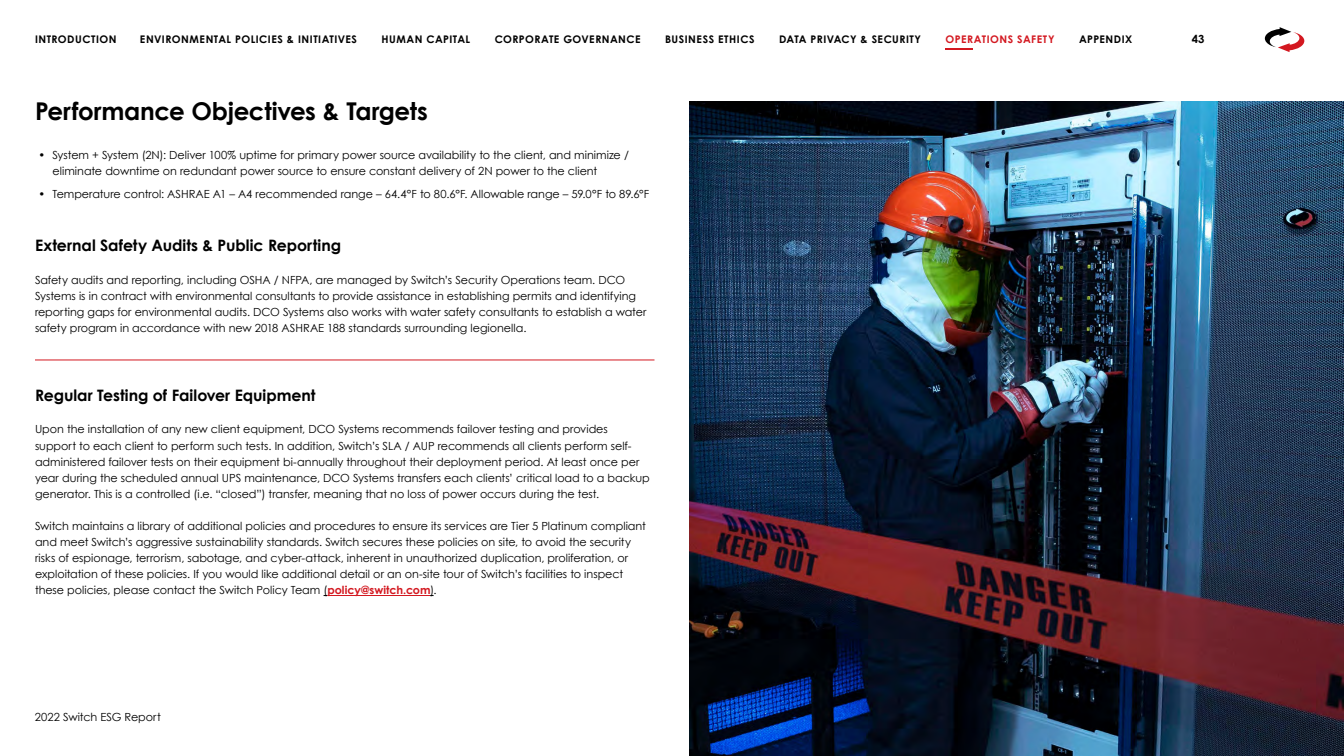
<style>
.page{position:relative;width:1344px;height:756px;background:#fff}
.page>*{position:absolute;margin:0;border:0;box-sizing:border-box;transform-origin:0 0}
.t1{font:700 24.5px "Century Gothic";letter-spacing:-.015em;color:#000}
.t2{font:700 15.75px "Century Gothic";color:#000}
.t3{font:11.2px/16.1px "Century Gothic";letter-spacing:-.005em;color:#000}
.t4{font:700 11.2px "Century Gothic";color:#000}
.t5{font:700 10.5px "Century Gothic Pro";letter-spacing:.045em;color:#000}
.t6{font:700 10.5px "Century Gothic Pro";letter-spacing:.05em;color:#d31820}
.s1{font-weight:700;color:#d31820}
</style>
<div class="page">
<hr style="left:327px;top:595px;width:103px;height:1px;background:#d31820">
<img style="left:690px;top:102px;width:654px;height:654px">
<hr style="left:35px;top:360px;width:620px;height:1px;background:#d31820">
<hr style="left:946px;top:48px;width:27px;height:2px;background:#d31820">
<svg style="left:1265px;top:27px;width:39px;height:25px"></svg>
<p class="t5" style="left:35px;top:32px;width:83px">INTRODUCTION</p>
<p class="t5" style="left:140px;top:32px;width:219px">ENVIRONMENTAL POLICIES &amp; INITIATIVES</p>
<p class="t5" style="left:382px;top:32px;width:90px">HUMAN CAPITAL</p>
<p class="t5" style="left:495px;top:32px;width:147px">CORPORATE GOVERNANCE</p>
<p class="t5" style="left:665px;top:32px;width:91px">BUSINESS ETHICS</p>
<p class="t5" style="left:779px;top:32px;width:144px">DATA PRIVACY &amp; SECURITY</p>
<p class="t6" style="left:946px;top:32px;width:110px">OPERATIONS SAFETY</p>
<p class="t5" style="left:1079px;top:32px;width:55px">APPENDIX</p>
<p class="t4" style="left:1192px;top:32px;width:14px">43</p>
<h1 class="t1" style="left:35px;top:96px;width:394px">Performance Objectives &amp; Targets</h1>
<p class="t3" style="left:52px;top:147px;width:578px;text-indent:-14px">• System + System (2N): Deliver 100% uptime for primary power source availability to the client, and minimize / eliminate downtime on redundant power source to ensure constant delivery of 2N power to the client</p>
<p class="t3" style="left:38px;top:186px;width:612px">• Temperature control: ASHRAE A1 – A4 recommended range – 64.4°F to 80.6°F. Allowable range – 59.0°F to 89.6°F</p>
<h2 class="t2" style="left:35px;top:236px;width:308px">External Safety Audits &amp; Public Reporting</h2>
<p class="t3" style="left:35px;top:271px;width:613px">Safety audits and reporting, including OSHA / NFPA, are managed by Switch’s Security Operations team. DCO Systems is in contract with environmental consultants to provide assistance in establishing permits and identifying reporting gaps for environmental audits. DCO Systems also works with water safety consultants to establish a water safety program in accordance with new 2018 ASHRAE 188 standards surrounding legionella.</p>
<h2 class="t2" style="left:35px;top:386px;width:282px">Regular Testing of Failover Equipment</h2>
<p class="t3" style="left:35px;top:421px;width:616px">Upon the installation of any new client equipment, DCO Systems recommends failover testing and provides support to each client to perform such tests. In addition, Switch’s SLA / AUP recommends all clients perform self&shy;administered failover tests on their equipment bi-annually throughout their deployment period. At least once per year during the scheduled annual UPS maintenance, DCO Systems transfers each clients’ critical load to a backup generator. This is a controlled (i.e. “closed”) transfer, meaning that no loss of power occurs during the test.</p>
<p class="t3" style="left:35px;top:518px;width:612px">Switch maintains a library of additional policies and procedures to ensure its services are Tier 5 Platinum compliant and meet Switch’s aggressive sustainability standards. Switch secures these policies on site, to avoid the security risks of espionage, terrorism, sabotage, and cyber-attack, inherent in unauthorized duplication, proliferation, or exploitation of these policies. If you would like additional detail or an on-site tour of Switch’s facilities to inspect these policies, please contact the Switch Policy Team (<span class="s1">policy@switch.com</span>).</p>
<p class="t3" style="left:35px;top:709px;width:127px">2022 Switch ESG Report</p>
</div>
